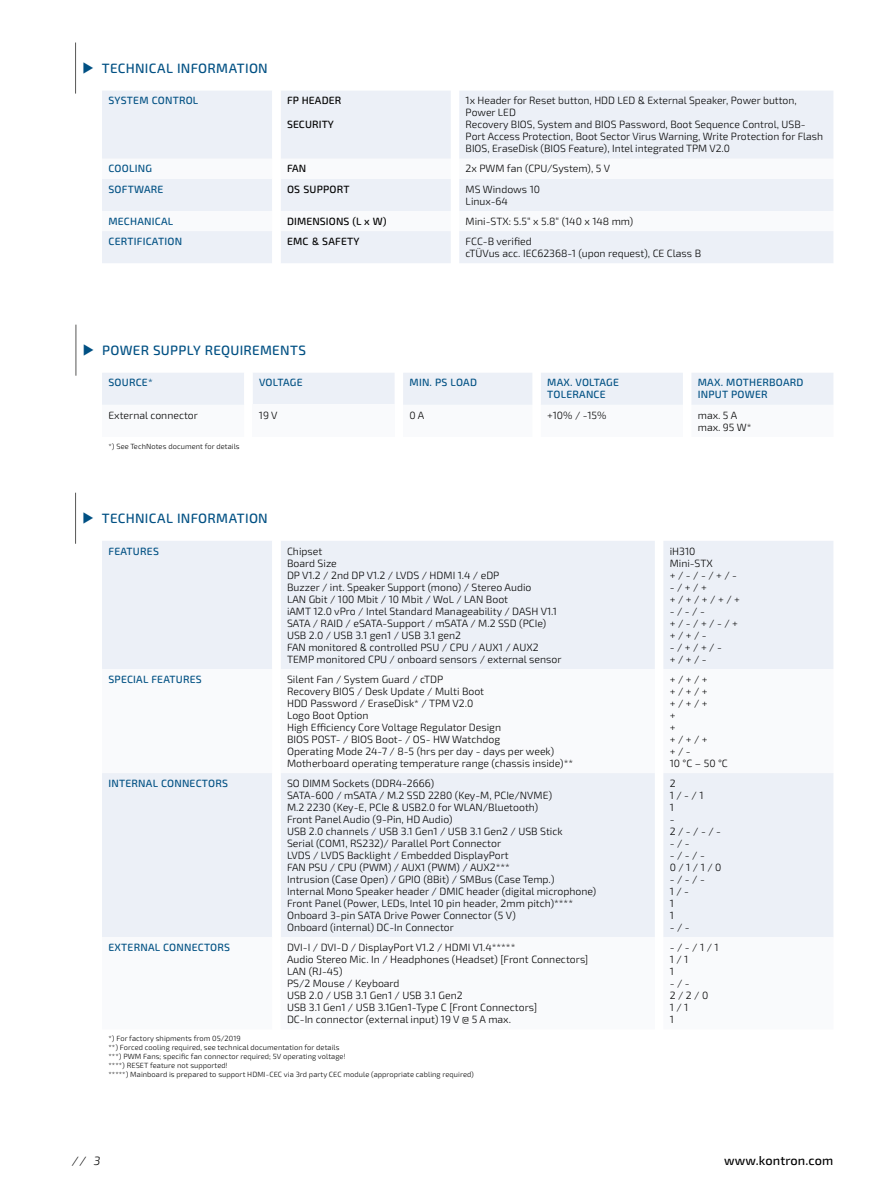
<style>
.page{position:relative;width:893px;height:1191px;background:#fff}
.page>*{position:absolute;margin:0;border:0;box-sizing:border-box;transform-origin:0 0}
.t1{font:500 13.5px "Sn T";letter-spacing:.02em;color:#005083}
.t2{font:500 12.75px "Sn T";letter-spacing:.01em;color:#000}
.t3{font:italic 300 12px "Sn T";color:#000}
.t4{font:300 10.5px/12px "Sn T";color:#000}
.t5{font:500 10.5px/12px "Sn T";letter-spacing:.02em;color:#005083}
.t6{font:500 10.5px "Sn T";letter-spacing:.01em;color:#000}
.t7{font:300 7.5px/9px "Sn T";letter-spacing:.01em;color:#000}
</style>
<div class="page">
<hr style="left:75px;top:43px;width:1px;height:51px;background:#575756">
<div style="left:102px;top:91px;width:731px;height:172px;background:#ecf0f7"></div>
<svg style="left:272px;top:91px;width:9px;height:172px"></svg>
<svg style="left:102px;top:159px;width:731px;height:72px"></svg>
<hr style="left:76px;top:325px;width:1px;height:51px;background:#575756">
<div style="left:102px;top:373px;width:731px;height:32px;background:#ecf0f7"></div>
<div style="left:253px;top:405px;width:142px;height:32px;background:#f9fafc"></div>
<hr style="left:75px;top:493px;width:1px;height:51px;background:#575756">
<div style="left:102px;top:541px;width:731px;height:128px;background:#ecf0f7"></div>
<svg style="left:272px;top:541px;width:9px;height:128px"></svg>
<div style="left:102px;top:773px;width:731px;height:164px;background:#ecf0f7"></div>
<p class="t1" style="left:102px;top:60px;width:168px">TECHNICAL INFORMATION</p>
<p class="t5" style="left:108px;top:95px;width:91px">SYSTEM CONTROL</p>
<p class="t6" style="left:287px;top:94px;width:56px">FP HEADER</p>
<p class="t6" style="left:287px;top:118px;width:48px">SECURITY</p>
<p class="t4" style="left:466px;top:95px;width:359px">1x Header for Reset button, HDD LED &amp; External Speaker, Power button, Power LED<br>Recovery BIOS, System and BIOS Password, Boot Sequence Control, USB-Port Access Protection, Boot Sector Virus Warning, Write Protection for Flash BIOS, EraseDisk (BIOS Feature), Intel integrated TPM V2.0</p>
<p class="t5" style="left:108px;top:163px;width:45px">COOLING</p>
<p class="t6" style="left:287px;top:163px;width:21px">FAN</p>
<p class="t4" style="left:466px;top:163px;width:146px">2x PWM fan (CPU/System), 5 V</p>
<p class="t5" style="left:108px;top:183px;width:56px">SOFTWARE</p>
<p class="t6" style="left:287px;top:183px;width:64px">OS SUPPORT</p>
<p class="t4" style="left:466px;top:183px;width:76px">MS Windows 10<br>Linux-64</p>
<p class="t5" style="left:108px;top:215px;width:66px">MECHANICAL</p>
<p class="t6" style="left:287px;top:215px;width:101px">DIMENSIONS (L x W)</p>
<p class="t4" style="left:466px;top:215px;width:169px">Mini-STX: 5.5“ x 5.8“ (140 x 148 mm)</p>
<p class="t5" style="left:108px;top:235px;width:75px">CERTIFICATION</p>
<p class="t6" style="left:287px;top:235px;width:74px">EMC &amp; SAFETY</p>
<p class="t4" style="left:466px;top:235px;width:237px">FCC-B verified<br>cTÜVus acc. IEC62368-1 (upon request), CE Class B</p>
<p class="t1" style="left:102px;top:342px;width:205px">POWER SUPPLY REQUIREMENTS</p>
<p class="t5" style="left:108px;top:377px;width:46px">SOURCE*</p>
<p class="t5" style="left:259px;top:377px;width:45px">VOLTAGE</p>
<p class="t5" style="left:410px;top:377px;width:69px">MIN. PS LOAD</p>
<p class="t5" style="left:547px;top:377px;width:73px">MAX. VOLTAGE<br>TOLERANCE</p>
<p class="t5" style="left:698px;top:377px;width:107px">MAX. MOTHERBOARD<br>INPUT POWER</p>
<p class="t4" style="left:108px;top:409px;width:91px">External connector</p>
<p class="t4" style="left:259px;top:409px;width:20px">19 V</p>
<p class="t4" style="left:409px;top:409px;width:16px">0 A</p>
<p class="t4" style="left:547px;top:409px;width:61px">+10% / -15%</p>
<p class="t4" style="left:698px;top:409px;width:55px">max. 5 A max. 95 W*</p>
<p class="t7" style="left:108px;top:441px;width:133px">*) See TechNotes document for details</p>
<p class="t1" style="left:102px;top:510px;width:168px">TECHNICAL INFORMATION</p>
<p class="t5" style="left:108px;top:545px;width:52px">FEATURES</p>
<p class="t4" style="left:287px;top:545px;width:276px">Chipset<br>Board Size<br>DP V1.2 / 2nd DP V1.2 / LVDS / HDMI 1.4 / eDP<br>Buzzer / int. Speaker Support (mono) / Stereo Audio<br>LAN Gbit / 100 Mbit / 10 Mbit / WoL / LAN Boot<br>iAMT 12.0 vPro / Intel Standard Manageability / DASH V1.1<br>SATA / RAID / eSATA-Support / mSATA / M.2 SSD (PCIe)<br>USB 2.0 / USB 3.1 gen1 / USB 3.1 gen2<br>FAN monitored &amp; controlled PSU / CPU / AUX1 / AUX2<br>TEMP monitored CPU / onboard sensors / external sensor</p>
<p class="t4" style="left:670px;top:545px;width:69px">iH310<br>Mini-STX<br>+ / - / - / + / -</p>
<p class="t4" style="left:670px;top:581px;width:72px">- / + / +<br>+ / + / + / + / +</p>
<p class="t4" style="left:670px;top:617px;width:70px">+ / - / + / - / + + / + / -</p>
<p class="t4" style="left:670px;top:641px;width:54px">- / + / + / - + / + / -</p>
<p class="t5" style="left:108px;top:673px;width:95px">SPECIAL FEATURES</p>
<p class="t4" style="left:287px;top:673px;width:288px">Silent Fan / System Guard / cTDP<br>Recovery BIOS / Desk Update / Multi Boot<br>HDD Password / EraseDisk* / TPM V2.0<br>Logo Boot Option<br>High Efficiency Core Voltage Regulator Design<br>BIOS POST- / BIOS Boot- / OS- HW Watchdog<br>Operating Mode 24-7 / 8-5 (hrs per day - days per week)<br>Motherboard operating temperature range (chassis inside)**</p>
<p class="t4" style="left:670px;top:673px;width:60px">+ / + / +<br>+ / + / +<br>+ / + / +<br>+<br>+<br>+ / + / +<br>+ / -<br>10 °C – 50 °C</p>
<p class="t5" style="left:108px;top:777px;width:121px">INTERNAL CONNECTORS</p>
<p class="t4" style="left:287px;top:777px;width:311px">SO DIMM Sockets (DDR4-2666)<br>SATA-600 / mSATA / M.2 SSD 2280 (Key-M, PCIe/NVME)<br>M.2 2230 (Key-E, PCIe &amp; USB2.0 for WLAN/Bluetooth)<br>Front Panel Audio (9-Pin, HD Audio)<br>USB 2.0 channels / USB 3.1 Gen1 / USB 3.1 Gen2 / USB Stick<br>Serial (COM1, RS232)/ Parallel Port Connector<br>LVDS / LVDS Backlight / Embedded DisplayPort<br>FAN PSU / CPU (PWM) / AUX1 (PWM) / AUX2***<br>Intrusion (Case Open) / GPIO (8Bit) / SMBus (Case Temp.)<br>Internal Mono Speaker header / DMIC header (digital microphone)<br>Front Panel (Power, LEDs, Intel 10 pin header, 2mm pitch)**** Onboard 3-pin SATA Drive Power Connector (5 V)<br>Onboard (internal) DC-In Connector</p>
<p class="t4" style="left:670px;top:777px;width:53px">2<br>1 / - / 1<br>1<br>-<br>2 / - / - / -</p>
<p class="t4" style="left:670px;top:837px;width:22px">- / -</p>
<p class="t4" style="left:670px;top:849px;width:53px">- / - / -<br>0 / 1 / 1 / 0</p>
<p class="t4" style="left:670px;top:873px;width:37px">- / - / -<br>1 / -<br>1<br>1</p>
<p class="t4" style="left:670px;top:921px;width:22px">- / -</p>
<p class="t5" style="left:108px;top:941px;width:123px">EXTERNAL CONNECTORS</p>
<p class="t4" style="left:287px;top:941px;width:303px">DVI-I / DVI-D / DisplayPort V1.2 / HDMI V1.4*****<br>Audio Stereo Mic. In / Headphones (Headset) [Front Connectors] LAN (RJ-45)<br>PS/2 Mouse / Keyboard<br>USB 2.0 / USB 3.1 Gen1 / USB 3.1 Gen2<br>USB 3.1 Gen1 / USB 3.1Gen1-Type C [Front Connectors]<br>DC-In connector (external input) 19 V @ 5 A max.</p>
<p class="t4" style="left:670px;top:941px;width:50px">- / - / 1 / 1<br>1 / 1<br>1</p>
<p class="t4" style="left:670px;top:977px;width:40px">- / -<br>2 / 2 / 0<br>1 / 1<br>1</p>
<p class="t7" style="left:108px;top:1034px;width:367px">*) For factory shipments from 05/2019<br>**) Forced cooling required, see technical documentation for details<br>***) PWM Fans; specific fan connector required; 5V operating voltage!<br>****) RESET feature not supported!<br>*****) Mainboard is prepared to support HDMI-CEC via 3rd party CEC module (appropriate cabling required)</p>
<p class="t3" style="left:72px;top:1153px;width:29px">// 3</p>
<p class="t2" style="left:724px;top:1153px;width:111px">www.kontron.com</p>
</div>
